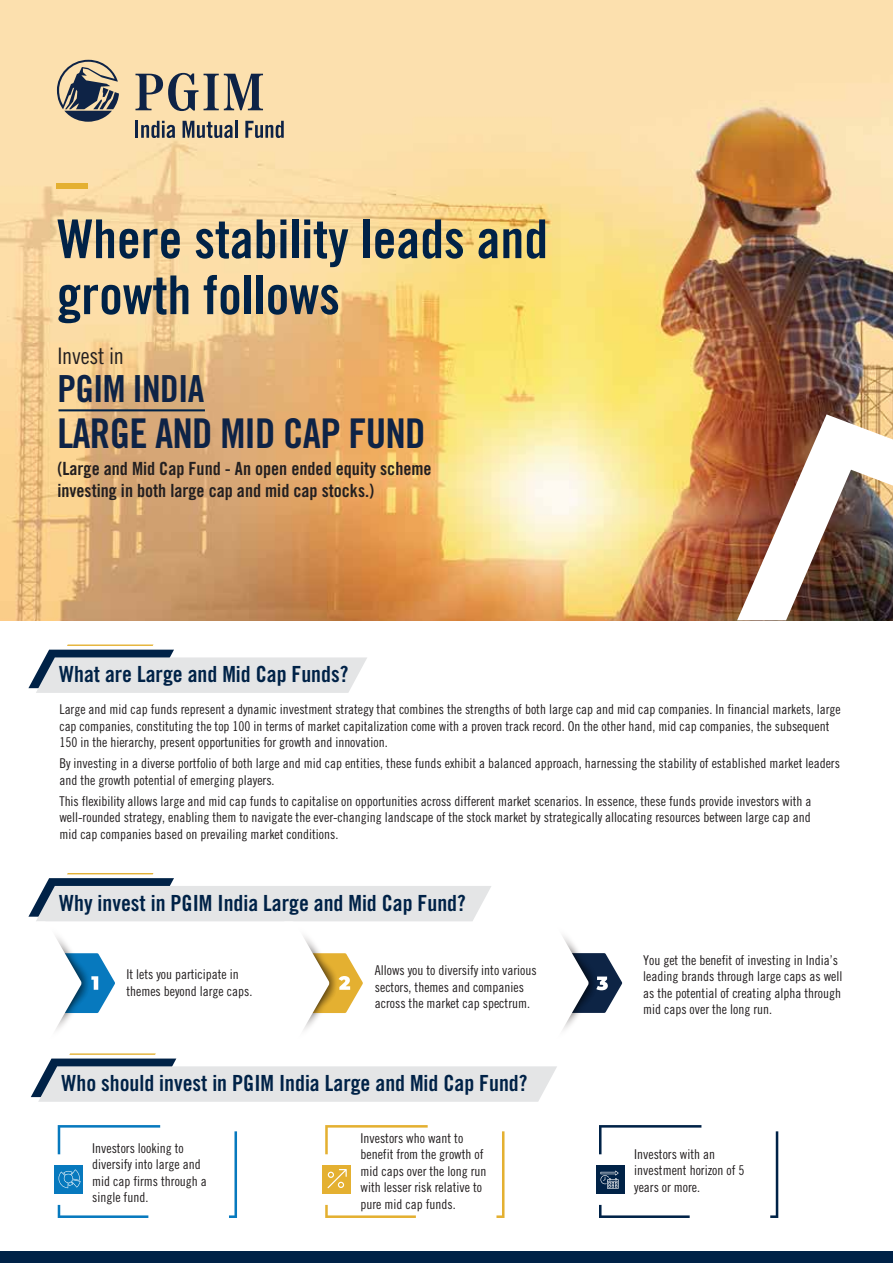
<style>
.page{position:relative;width:893px;height:1263px;background:#fff}
.page>*{position:absolute;margin:0;border:0;box-sizing:border-box;transform-origin:0 0}
.t1{font:700 condensed 53.55px/55.9px "Prudential Modern";color:#002247}
.t2{font:700 condensed 40.95px "Prudential Modern";letter-spacing:-.02em;color:#0e2346}
.t3{font:700 condensed 37.35px "Prudential Modern";letter-spacing:-.02em;color:#0e2346}
.t4{font:condensed 22.65px "Prudential Modern";letter-spacing:-.01em;color:#231f20}
.t5{font:700 condensed 22.2px "Prudential Modern";color:#002247}
.t6{font:700 condensed 18.15px/21.8px "Prudential Modern";color:#231f20}
.t7{font:condensed 13.5px/16.5px "Prudential Modern";color:#231f20}
</style>
<div class="page">
<img style="left:0;top:0;width:893px;height:620px">
<hr style="left:59px;top:409px;width:146px;height:2px;background:#002247">
<svg style="left:28px;top:644px;width:339px;height:49px"></svg>
<div style="left:0;top:1251px;width:893px;height:12px;background:#002247"></div>
<img style="left:737px;top:414px;width:156px;height:206px">
<svg style="left:31px;top:1053px;width:526px;height:49px"></svg>
<svg style="left:28px;top:873px;width:463px;height:157px"></svg>
<svg style="left:563px;top:936px;width:59px;height:94px"></svg>
<div style="left:54px;top:1165px;width:29px;height:29px;background:#0779be"></div>
<div style="left:596px;top:1165px;width:29px;height:29px;background:#002247"></div>
<div style="left:322px;top:1165px;width:29px;height:29px;background:#e4b031"></div>
<svg style="left:325px;top:1125px;width:179px;height:93px"></svg>
<svg style="left:58px;top:1125px;width:179px;height:93px"></svg>
<svg style="left:599px;top:1125px;width:179px;height:93px"></svg>
<svg style="left:57px;top:60px;width:62px;height:62px;background:#928c80"></svg>
<svg style="left:135px;top:73px;width:63px;height:38px;background:#a49a87"></svg>
<svg style="left:204px;top:74px;width:59px;height:36px;background:#948e80"></svg>
<hr style="left:135px;top:121px;width:3px;height:17px;background:#0e2346">
<svg style="left:141px;top:121px;width:34px;height:17px"></svg>
<svg style="left:183px;top:121px;width:50px;height:17px"></svg>
<hr style="left:235px;top:121px;width:3px;height:17px;background:#0e2346">
<svg style="left:245px;top:121px;width:39px;height:17px"></svg>
<div style="left:57px;top:184px;width:31px;height:5px;background:#e4b031"></div>
<h1 class="t1" style="left:57px;top:211px;width:492px">Where stability leads and growth follows</h1>
<h3 class="t4" style="left:57px;top:342px;width:68px">Invest in</h3>
<h3 class="t3" style="left:57px;top:366px;width:148px">PGIM INDIA</h3>
<h2 class="t2" style="left:57px;top:409px;width:370px">LARGE AND MID CAP FUND</h2>
<h3 class="t6" style="left:57px;top:458px;width:376px">(Large and Mid Cap Fund - An open ended equity scheme investing in both large cap and mid cap stocks.)</h3>
<h3 class="t5" style="left:59px;top:661px;width:291px">What are Large and Mid Cap Funds?</h3>
<p class="t7" style="left:59px;top:701px;width:783px">Large and mid cap funds represent a dynamic investment strategy that combines the strengths of both large cap and mid cap companies. In financial markets, large cap companies, constituting the top 100 in terms of market capitalization come with a proven track record. On the other hand, mid cap companies, the subsequent<br>150 in the hierarchy, present opportunities for growth and innovation.</p>
<p class="t7" style="left:59px;top:755px;width:782px">By investing in a diverse portfolio of both large and mid cap entities, these funds exhibit a balanced approach, harnessing the stability of established market leaders and the growth potential of emerging players.</p>
<p class="t7" style="left:59px;top:792px;width:754px;text-align:justify">This flexibility allows large and mid cap funds to capitalise on opportunities across different market scenarios. In essence, these funds provide investors with a well-rounded strategy, enabling them to navigate the ever-changing landscape of the stock market by strategically allocating resources between large cap and mid cap companies based on prevailing market conditions.</p>
<h3 class="t5" style="left:59px;top:889px;width:408px">Why invest in PGIM India Large and Mid Cap Fund?</h3>
<p class="t7" style="left:126px;top:966px;width:127px">It lets you participate in themes beyond large caps.</p>
<p class="t7" style="left:375px;top:962px;width:163px">Allows you to diversify into various sectors, themes and companies across the market cap spectrum.</p>
<p class="t7" style="left:643px;top:951px;width:201px">You get the benefit of investing in India’s leading brands through large caps as well as the potential of creating alpha through mid caps over the long run.</p>
<h3 class="t5" style="left:62px;top:1070px;width:467px">Who should invest in PGIM India Large and Mid Cap Fund?</h3>
<p class="t7" style="left:360px;top:1129px;width:127px">Investors who want to benefit from the growth of mid caps over the long run with lesser risk relative to pure mid cap funds.</p>
<p class="t7" style="left:92px;top:1139px;width:116px">Investors looking to diversify into large and mid cap firms through a single fund.</p>
<p class="t7" style="left:634px;top:1145px;width:112px">Investors with an investment horizon of 5 years or more.</p>
</div>
